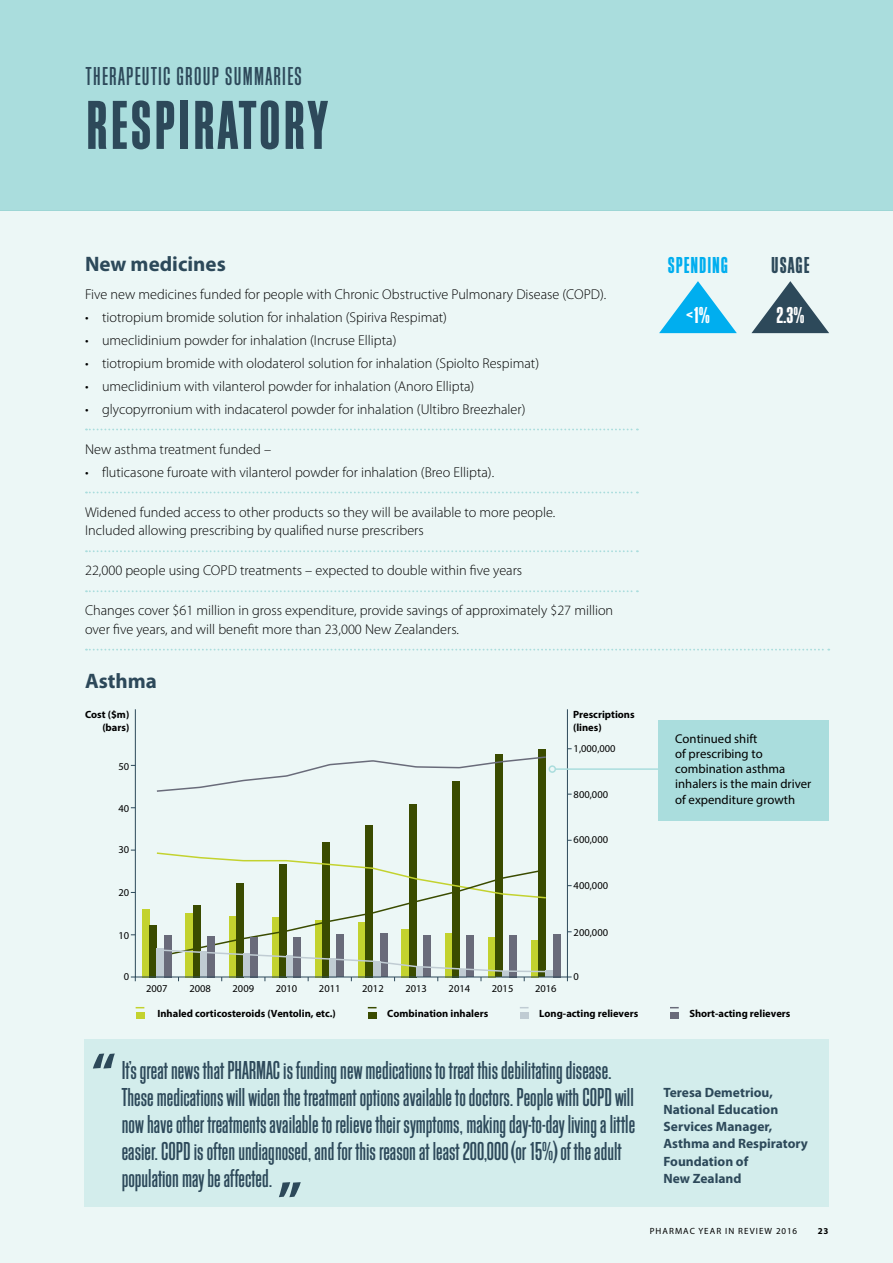
<style>
.page{position:relative;width:893px;height:1263px;background:#fff}
.page>*{position:absolute;margin:0;border:0;box-sizing:border-box;transform-origin:0 0}
.t1{font:72px "Block Gothic Bold Extra Cond";letter-spacing:.04em;color:#2d495a}
.t2{font:700 54px "Myriad Pro";color:#2d495a}
.t3{font:27px/27px "Block Gothic Medium Extra Cond";color:#2d495a}
.t4{font:27px "Block Gothic Medium Extra Cond";letter-spacing:.05em;color:#2d495a}
.t5{font:24px/49.9px "Block Gothic Bold Extra Cond";letter-spacing:.04em;color:#00aeef;text-align:center}
.t6{font:24px "Block Gothic Bold Extra Cond";letter-spacing:.04em;color:#2d495a}
.t7{font:24px "Block Gothic Bold Extra Cond";color:#fff}
.t8{font:700 21px "Myriad Pro";color:#2d495a}
.t9{font:300 14.25px/18.8px "Myriad Pro";color:#000}
.t10{font:700 13.5px/17.2px "Myriad Pro";color:#2d495a}
.t11{font:12.75px/15.3px "Myriad Pro";color:#000}
.t12{font:700 10.5px/12.6px "Myriad Pro";color:#000;text-align:right}
.t13{font:10.5px "Myriad Pro";color:#000}
.t14{font:9px "Myriad Pro";letter-spacing:.12em;color:#000}
.t15{font:700 9px "Myriad Pro";color:#000}
.s1{color:#fff}
.s2{font-family:"Myriad Pro";font-weight:700;font-size:54px}
</style>
<div class="page">
<div style="left:0;top:0;width:893px;height:210px;background:#add"></div>
<div style="left:0;top:210px;width:893px;height:1053px;background:#ecf7f6"></div>
<div style="left:84px;top:1038px;width:745px;height:168px;background:#d3edec"></div>
<svg style="left:659px;top:281px;width:78px;height:52px"></svg>
<svg style="left:751px;top:281px;width:78px;height:52px"></svg>
<svg style="left:86px;top:428px;width:552px;height:2px"></svg>
<svg style="left:86px;top:492px;width:552px;height:1px"></svg>
<svg style="left:86px;top:550px;width:552px;height:2px"></svg>
<svg style="left:86px;top:590px;width:552px;height:2px"></svg>
<div style="left:136px;top:1012px;width:8px;height:6px;background:#c3d22e"></div>
<div style="left:368px;top:1012px;width:9px;height:6px;background:#3a4b00"></div>
<div style="left:520px;top:1012px;width:9px;height:6px;background:#c0ccd3"></div>
<div style="left:670px;top:1012px;width:9px;height:6px;background:#696b7a"></div>
<div style="left:143px;top:909px;width:7px;height:68px;background:#c3d22e"></div>
<div style="left:150px;top:925px;width:7px;height:52px;background:#3a4b00"></div>
<div style="left:323px;top:842px;width:7px;height:135px;background:#3a4b00"></div>
<div style="left:366px;top:825px;width:7px;height:152px;background:#3a4b00"></div>
<div style="left:409px;top:804px;width:7px;height:173px;background:#3a4b00"></div>
<div style="left:452px;top:781px;width:7px;height:196px;background:#3a4b00"></div>
<div style="left:495px;top:754px;width:8px;height:223px;background:#3a4b00"></div>
<div style="left:539px;top:749px;width:7px;height:228px;background:#3a4b00"></div>
<div style="left:546px;top:970px;width:7px;height:7px;background:#c0ccd3"></div>
<div style="left:553px;top:934px;width:7px;height:43px;background:#696b7a"></div>
<svg style="left:156px;top:755px;width:390px;height:38px"></svg>
<svg style="left:131px;top:976px;width:5px;height:5px"></svg>
<svg style="left:155px;top:851px;width:393px;height:130px"></svg>
<svg style="left:567px;top:976px;width:5px;height:5px"></svg>
<hr style="left:555px;top:768px;width:129px;height:2px;background:#add">
<div style="left:549px;top:765px;width:7px;height:8px;border:2px solid #add;border-radius:50%"></div>
<div style="left:659px;top:720px;width:170px;height:100px;background:#add"></div>
<svg style="left:86px;top:649px;width:743px;height:1px"></svg>
<h3 class="t4" style="left:86px;top:58px;width:217px">THERAPEUTIC GROUP SUMMARIES</h3>
<h1 class="t1" style="left:86px;top:76px;width:243px">RESPIRATORY</h1>
<h3 class="t8" style="left:85px;top:250px;width:142px">New medicines</h3>
<p class="t9" style="left:85px;top:284px;width:523px">Five new medicines funded for people with Chronic Obstructive Pulmonary Disease (COPD).</p>
<p class="t9" style="left:85px;top:307px;width:363px">• tiotropium bromide solution for inhalation (Spiriva Respimat)</p>
<p class="t9" style="left:85px;top:330px;width:313px">• umeclidinium powder for inhalation (Incruse Ellipta)</p>
<p class="t9" style="left:85px;top:353px;width:456px">• tiotropium bromide with olodaterol solution for inhalation (Spiolto Respimat)</p>
<p class="t9" style="left:85px;top:376px;width:391px">• umeclidinium with vilanterol powder for inhalation (Anoro Ellipta)</p>
<p class="t9" style="left:85px;top:399px;width:442px">• glycopyrronium with indacaterol powder for inhalation (Ultibro Breezhaler)</p>
<p class="t9" style="left:85px;top:439px;width:188px">New asthma treatment funded –</p>
<p class="t9" style="left:85px;top:462px;width:411px">• fluticasone furoate with vilanterol powder for inhalation (Breo Ellipta).</p>
<p class="t9" style="left:85px;top:502px;width:472px">Widened funded access to other products so they will be available to more people.<br>Included allowing prescribing by qualified nurse prescribers</p>
<p class="t9" style="left:85px;top:561px;width:439px">22,000 people using COPD treatments – expected to double within five years</p>
<p class="t9" style="left:85px;top:601px;width:530px">Changes cover $61 million in gross expenditure, provide savings of approximately $27 million over five years, and will benefit more than 23,000 New Zealanders.</p>
<h3 class="t8" style="left:85px;top:667px;width:73px">Asthma</h3>
<p class="t12" style="left:85px;top:708px;width:46px">Cost ($m) (bars)</p>
<p class="t12" style="left:573px;top:708px;width:63px;text-align:left">Prescriptions (lines)</p>
<p class="t13" style="left:119px;top:760px;width:12px">50</p>
<p class="t13" style="left:119px;top:802px;width:12px">40</p>
<p class="t13" style="left:119px;top:843px;width:12px">30</p>
<p class="t13" style="left:119px;top:886px;width:12px">20</p>
<p class="t13" style="left:119px;top:929px;width:12px">10</p>
<p class="t13" style="left:574px;top:742px;width:44px">1,000,000</p>
<p class="t13" style="left:574px;top:788px;width:36px">800,000</p>
<p class="t13" style="left:574px;top:833px;width:36px">600,000</p>
<p class="t13" style="left:574px;top:879px;width:36px">400,000</p>
<p class="t13" style="left:574px;top:926px;width:36px">200,000</p>
<p class="t13" style="left:124px;top:970px;width:7px">0</p>
<p class="t13" style="left:574px;top:970px;width:7px">0</p>
<p class="t13" style="left:146px;top:982px;width:23px">2007</p>
<p class="t13" style="left:189px;top:982px;width:23px">2008</p>
<p class="t13" style="left:233px;top:982px;width:23px">2009</p>
<p class="t13" style="left:276px;top:982px;width:23px">2010</p>
<p class="t13" style="left:319px;top:982px;width:23px">2011</p>
<p class="t13" style="left:362px;top:982px;width:23px">2012</p>
<p class="t13" style="left:405px;top:982px;width:23px">2013</p>
<p class="t13" style="left:449px;top:982px;width:23px">2014</p>
<p class="t13" style="left:492px;top:982px;width:23px">2015</p>
<p class="t13" style="left:535px;top:982px;width:23px">2016</p>
<h3 class="t5" style="left:668px;top:239px;width:62px">SPENDING <sup>&lt;</sup><span class="s1">1%</span></h3>
<h3 class="t6" style="left:771px;top:249px;width:40px">USAGE</h3>
<h3 class="t7" style="left:776px;top:299px;width:29px">2.3%</h3>
<p class="t11" style="left:675px;top:730px;width:138px">Continued shift<br>of prescribing to combination asthma inhalers is the main driver of expenditure growth</p>
<p class="t12" style="left:157px;top:1006px;width:180px">Inhaled corticosteroids (Ventolin, etc.)</p>
<p class="t12" style="left:387px;top:1006px;width:103px">Combination inhalers</p>
<p class="t12" style="left:539px;top:1006px;width:101px">Long-acting relievers</p>
<p class="t12" style="left:689px;top:1006px;width:103px">Short-acting relievers</p>
<p class="t3" style="left:122px;top:1056px;width:515px;text-indent:-30px"><span class="s2">“</span> It’s great news that PHARMAC is funding new medications to treat this debilitating disease.<br>These medications will widen the treatment options available to doctors. People with COPD will now have other treatments available to relieve their symptoms, making day-to-day living a little easier. COPD is often undiagnosed, and for this reason at least 200,000 (or 15%) of the adult population may be affected.</p>
<h2 class="t2" style="left:277px;top:1166px;width:26px">”</h2>
<p class="t10" style="left:663px;top:1083px;width:146px">Teresa Demetriou,<br>National Education<br>Services Manager,<br>Asthma and Respiratory<br>Foundation of<br>New Zealand</p>
<p class="t14" style="left:650px;top:1226px;width:149px">PHARMAC YEAR IN REVIEW 2016</p>
<p class="t15" style="left:818px;top:1225px;width:12px">23</p>
</div>
